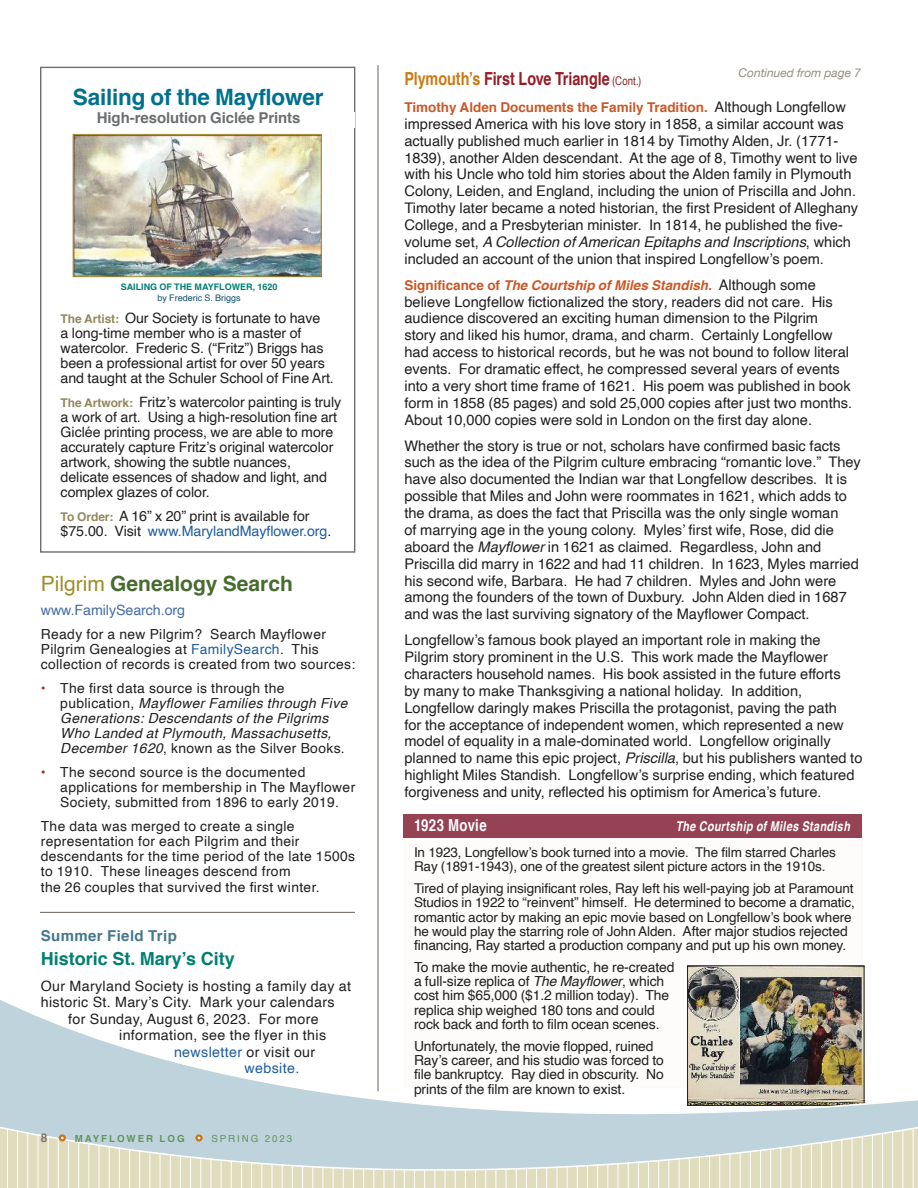
<style>
.page{position:relative;width:918px;height:1188px;background:#fff}
.page>*{position:absolute;margin:0;border:0;box-sizing:border-box;transform-origin:0 0}
.t1{font:700 22.5px "Helvetica";letter-spacing:-.01em;color:#00718d}
.t2{font:700 21px "Helvetica";color:#486c2f}
.t3{font:700 18px "Helvetica";letter-spacing:-.005em;color:#961d25;scale:.8 1}
.t4{font:700 18px "Helvetica";color:#007f73}
.t5{font:700 16.5px "Helvetica";letter-spacing:.03em;color:#fff;scale:.8 1}
.t6{font:700 15px "Helvetica";letter-spacing:-.005em;color:#6c6e70}
.t7{font:700 15px "Helvetica";letter-spacing:.025em;color:#45778c}
.t8{font:14.7px/17px "Helvetica";color:#221f1f}
.t9{font:14.25px/15px "Helvetica";letter-spacing:-.005em;color:#221f1f}
.t10{font:14.25px "Helvetica";letter-spacing:.025em;color:#221f1f}
.t11{font:14.25px "Helvetica";letter-spacing:.025em;color:#1f5d9e}
.t12{font:14.25px "Helvetica";letter-spacing:-.005em;color:#446da8}
.t13{font:13.8px/15px "Helvetica";letter-spacing:.025em;color:#221f1f}
.t14{font:13.8px/14.2px "Helvetica";letter-spacing:-.005em;color:#221f1f}
.t15{font:italic 13.8px/15px "Helvetica";letter-spacing:.025em;color:#221f1f}
.t16{font:13.5px/14.2px "Helvetica";letter-spacing:-.005em;color:#221f1f}
.t17{font:700 13.5px "Helvetica";color:#ca5828}
.t18{font:italic 700 13.5px "Helvetica";color:#ca5828}
.t19{font:italic 700 13.5px "Helvetica";letter-spacing:.035em;color:#fff;scale:.8 1}
.t20{font:italic 12px "Helvetica Neue";color:#948e7f}
.t21{font:700 12px "Helvetica";color:#7e756f}
.t22{font:700 9.75px "Helvetica";letter-spacing:.2em;color:#61965b}
.t23{font:9.75px "Helvetica";letter-spacing:.2em;color:#61965b}
.t24{font:700 9px "Helvetica";color:#007f73}
.t25{font:9px "Helvetica";color:#104f6a}
.s1{font-weight:700;font-size:12px;color:#94885e}
.s2{color:#1f5d9e}
.s3{font-weight:400;color:#a08d28}
.s4{font-style:normal;color:#a82b31}
.s5{font-style:normal}
.s6{color:#a82b31}
.s7{color:#221f1f}
.s8{color:#cb7a16}
.s9{font-weight:400;font-size:12px;color:#842323}
.s10{font-weight:400;font-size:14.7px;color:#221f1f}
.s11{font-style:italic}
.s12{font-weight:400;font-style:normal;font-size:14.7px;color:#221f1f}
.s13{font-size:13.8px}
.s14{font-size:14.25px}
</style>
<div class="page">
<div style="left:404px;top:817px;width:459px;height:271px;background:#fdfcfa"></div>
<div style="left:404px;top:814px;width:458px;height:23px;background:#954255"></div>
<div style="left:40px;top:67px;width:315px;height:486px;border:1px solid #6c6e70"></div>
<div style="left:43px;top:112px;width:311px;height:16px;background:#fff"></div>
<img style="left:75px;top:136px;width:244px;height:139px">
<div style="left:73px;top:134px;width:248px;height:143px;border:1px solid #a08d28"></div>
<hr style="left:378px;top:65px;width:1px;height:1026px;background:#6c625a">
<hr style="left:40px;top:912px;width:315px;height:1px;background:#6c625a">
<svg style="left:0;top:931px;width:918px;height:257px"></svg>
<div style="left:59px;top:1134px;width:7px;height:8px;border:2px solid #cb7616;border-radius:50%"></div>
<div style="left:195px;top:1134px;width:8px;height:8px;border:2px solid #cb7616;border-radius:50%"></div>
<h1 class="t1" style="left:73px;top:88px;width:252px">Sailing of the Mayflower</h1>
<p class="t6" style="left:97px;top:112px;width:205px">High-resolution Giclée Prints</p>
<p class="t24" style="left:121px;top:284px;width:158px">SAILING OF THE MAYFLOWER, 1620</p>
<p class="t25" style="left:158px;top:294px;width:85px">by Frederic S. Briggs</p>
<p class="t9" style="left:61px;top:312px;width:275px"><span class="s1">The Artist:</span> Our Society is fortunate to have<br>a long-time member who is a master of watercolor. Frederic S. (“Fritz”) Briggs has been a professional artist for over 50 years and taught at the Schuler School of Fine Art.</p>
<p class="t9" style="left:61px;top:395px;width:282px"><span class="s1">The Artwork:</span> Fritz’s watercolor painting is truly a work of art. Using a high-resolution fine art Giclée printing process, we are able to more accurately capture Fritz’s original watercolor artwork, showing the subtle nuances, delicate essences of shadow and light, and complex glazes of color.</p>
<p class="t9" style="left:61px;top:510px;width:272px"><span class="s1">To Order:</span> A 16” x 20” print is available for $75.00. Visit <span class="s2">www.MarylandMayflower.org</span>.</p>
<h2 class="t2" style="left:41px;top:576px;width:254px"><span class="s3">Pilgrim</span> Genealogy Search</h2>
<p class="t12" style="left:41px;top:604px;width:146px">www.FamilySearch.org</p>
<p class="t13" style="left:41px;top:628px;width:316px">Ready for a new Pilgrim? Search Mayflower<br>Pilgrim Genealogies at <span class="s2">FamilySearch</span>. This collection of records is created from two sources:</p>
<p class="t15" style="left:60px;top:681px;width:289px;text-indent:-19px"><span class="s4">•</span> <span class="s5">The first data source is through the publication,</span> Mayflower Families through Five Generations: Descendants of the Pilgrims Who Landed at Plymouth, Massachusetts, December 1620<span class="s5">, known as the Silver Books.</span></p>
<p class="t13" style="left:60px;top:766px;width:297px;text-indent:-19px"><span class="s6">•</span> The second source is the documented applications for membership in The Mayflower<br>Society, submitted from 1896 to early 2019.</p>
<p class="t13" style="left:41px;top:820px;width:316px">The data was merged to create a single representation for each Pilgrim and their descendants for the time period of the late 1500s to 1910. These lineages descend from<br>the 26 couples that survived the first winter.</p>
<p class="t7" style="left:41px;top:930px;width:138px">Summer Field Trip</p>
<p class="t4" style="left:41px;top:945px;width:195px">Historic St. Mary’s City</p>
<p class="t10" style="left:41px;top:980px;width:312px">Our Maryland Society is hosting a family day at</p>
<p class="t10" style="left:41px;top:991px;width:295px">historic St. Mary’s City. Mark your calendars</p>
<p class="t10" style="left:68px;top:1013px;width:252px">for Sunday, August 6, 2023. For more</p>
<p class="t10" style="left:119px;top:1029px;width:208px">information, see the flyer in this</p>
<p class="t11" style="left:174px;top:1046px;width:143px">newsletter <span class="s7">or visit our</span></p>
<p class="t11" style="left:245px;top:1062px;width:56px">website.</p>
<p class="t21" style="left:41px;top:1133px;width:8px">8</p>
<p class="t22" style="left:75px;top:1134px;width:111px">MAYFLOWER LOG</p>
<p class="t23" style="left:211px;top:1134px;width:83px">SPRING 2023</p>
<p class="t3" style="left:404px;top:71px;width:298px"><span class="s8">Plymouth’s</span> First Love Triangle <span class="s9">(Cont.)</span></p>
<p class="t20" style="left:739px;top:68px;width:124px">Continued from page 7</p>
<p class="t17" style="left:404px;top:102px;width:443px">Timothy Alden Documents the Family Tradition. <span class="s10">Although Longfellow</span></p>
<p class="t8" style="left:404px;top:116px;width:455px">impressed America with his love story in 1858, a similar account was actually published much earlier in 1814 by Timothy Alden, Jr. (1771- 1839), another Alden descendant. At the age of 8, Timothy went to live with his Uncle who told him stories about the Alden family in Plymouth Colony, Leiden, and England, including the union of Priscilla and John.<br>Timothy later became a noted historian, the first President of Alleghany College, and a Presbyterian minister. In 1814, he published the five&shy;volume set, <span class="s11">A Collection of American Epitaphs and Inscriptions</span>, which included an account of the union that inspired Longfellow’s poem.</p>
<p class="t18" style="left:404px;top:280px;width:413px"><span class="s5">Significance of</span> The Courtship of Miles Standish. <span class="s12">Although some</span></p>
<p class="t8" style="left:404px;top:294px;width:449px">believe Longfellow fictionalized the story<span class="s11">,</span> readers did not care. His audience discovered an exciting human dimension to the Pilgrim story and liked his humor, drama, and charm. Certainly Longfellow had access to historical records, but he was not bound to follow literal events. For dramatic effect, he compressed several years of events into a very short time frame of 1621. His poem was published in book form in 1858 (85 pages) and sold 25,000 copies after just two months.<br>About 10,000 copies were sold in London on the first day alone.</p>
<p class="t8" style="left:404px;top:438px;width:458px">Whether the story is true or not, scholars have confirmed basic facts such as the idea of the Pilgrim culture embracing “romantic love.” They have also documented the Indian war that Longfellow describes. It is possible that Miles and John were roommates in 1621, which adds to the drama, as does the fact that Priscilla was the only single woman<br>of marrying age in the young colony. Myles’ first wife, Rose, did die aboard the <span class="s11">Mayflower</span> in 1621 as claimed. Regardless, John and Priscilla did marry in 1622 and had 11 children. In 1623, Myles married his second wife, Barbara. He had 7 children. Myles and John were among the founders of the town of Duxbury. John Alden died in 1687 and was the last surviving signatory of the Mayflower Compact.</p>
<p class="t8" style="left:404px;top:632px;width:460px">Longfellow’s famous book played an important role in making the Pilgrim story prominent in the U.S. This work made the Mayflower characters household names. His book assisted in the future efforts<br>by many to make Thanksgiving a national holiday. In addition, Longfellow daringly makes Priscilla the protagonist, paving the path<br>for the acceptance of independent women, which represented a new model of equality in a male-dominated world. Longfellow originally planned to name this epic project, <span class="s11">Priscilla</span>, but his publishers wanted to highlight Miles Standish. Longfellow’s surprise ending, which featured forgiveness and unity, reflected his optimism for America’s future.</p>
<p class="t5" style="left:414px;top:818px;width:92px">1923 Movie</p>
<p class="t19" style="left:676px;top:821px;width:219px">The Courtship of Miles Standish</p>
<p class="t16" style="left:414px;top:846px;width:423px">In 1923, Longfellow’s book turned into a movie. The film starred Charles<br>Ray (1891-1943), one of the greatest silent picture actors in the 1910s.</p>
<p class="t16" style="left:414px;top:882px;width:442px">Tired of playing insignificant roles, Ray left his well-paying job at Paramount Studios in 1922 to “reinvent” himself. He determined to become a dramatic, romantic actor by making an epic movie based on Longfellow’s book where he would play the starring role of John Alden. <span class="s13">After major studios rejected</span></p>
<p class="t14" style="left:414px;top:935px;width:434px;line-height:21.8px">financing, Ray started a production company and put up his own money.<br>To make the movie authentic, he re-created</p>
<p class="t14" style="left:414px;top:975px;width:257px">a full-size replica of <span class="s11">The Mayflower</span>, which cost him $65,000 ($1.2 million today). The replica ship weighed 180 tons and could rock back and forth to film ocean scenes.</p>
<p class="t14" style="left:414px;top:1040px;width:251px">Unfortunately, the movie flopped, ruined Ray’s career, and his studio was forced to file bankruptcy. Ray died in obscurity. No prints of the film are known to exis<span class="s14">t.</span></p>
</div>
